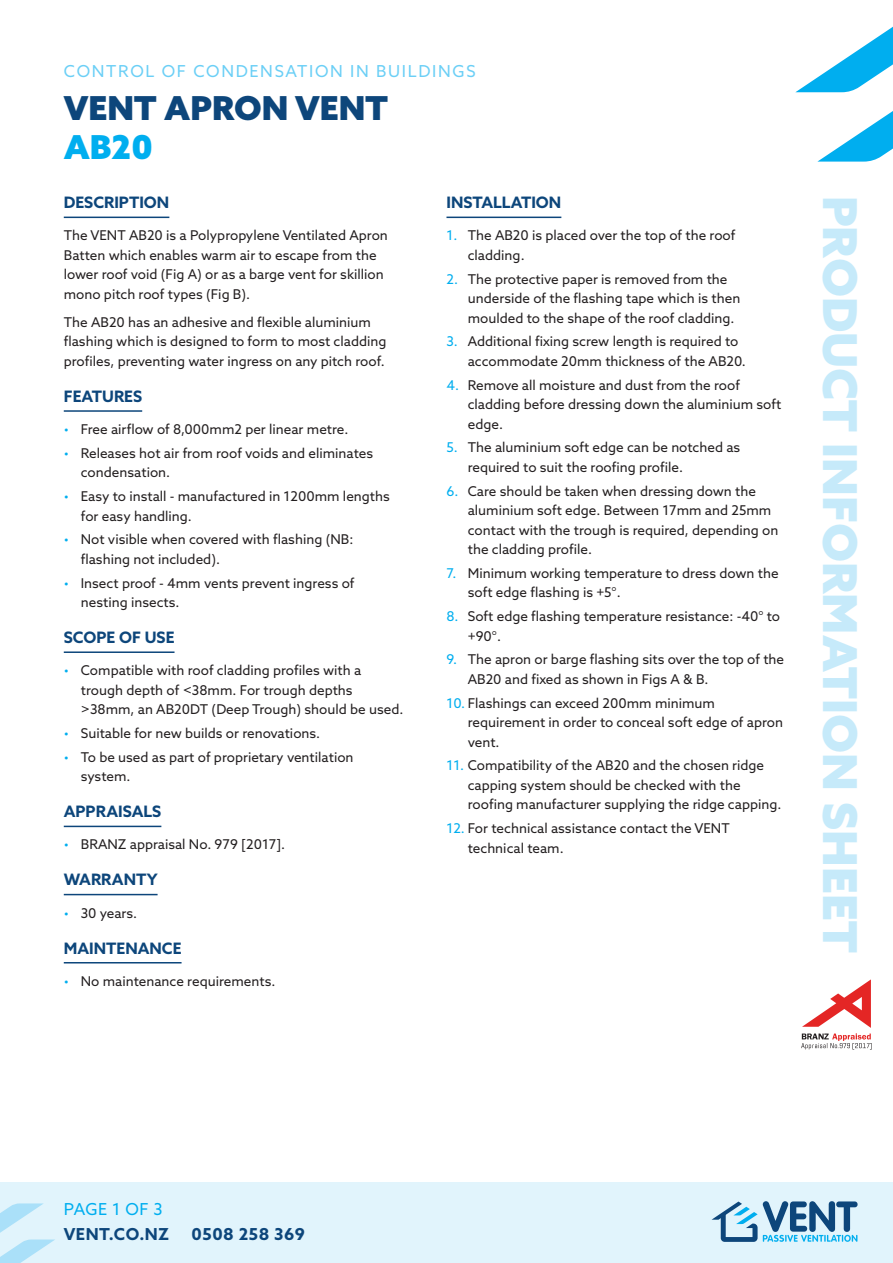
<style>
.page{position:relative;width:893px;height:1263px;background:#fff}
.page>*{position:absolute;margin:0;border:0;box-sizing:border-box;transform-origin:0 0}
.t1{font:900 46.8px "Azo Sans";color:#c6eafa}
.t2{font:900 33px "Azo Sans";color:#0d467b}
.t3{font:900 33px "Azo Sans";color:#00aeef}
.t4{font:16.5px "Azo Sans";letter-spacing:.1em;color:#6bcff6}
.t5{font:700 16.5px "Azo Sans";letter-spacing:.03em;color:#0d467b}
.t6{font:16.5px "Azo Sans";letter-spacing:.015em;color:#00aeef}
.Sub_heading_with_rul{font:700 15.75px "Azo Sans";color:#0d467b}
.Number_bullets{font:13.5px/19.5px "Azo Sans";color:#231f20}
.Bullets{font:13.5px/19.5px "Azo Sans";color:#231f20}
.Body_Copy{font:13.5px/19.5px "Azo Sans";color:#231f20}
.s1{color:#00aeef}
</style>
<div class="page">
<svg style="left:795px;top:26px;width:98px;height:136px"></svg>
<div style="left:0;top:1182px;width:893px;height:81px;background:#e1f4fc"></div>
<svg style="left:0;top:1203px;width:55px;height:60px"></svg>
<svg style="left:711px;top:1201px;width:146px;height:41px"></svg>
<svg style="left:801px;top:979px;width:71px;height:70px"></svg>
<hr style="left:64px;top:217px;width:105px;height:1px;background:#0d467b">
<hr style="left:64px;top:410px;width:78px;height:2px;background:#0d467b">
<hr style="left:64px;top:651px;width:111px;height:2px;background:#0d467b">
<hr style="left:64px;top:826px;width:97px;height:1px;background:#0d467b">
<hr style="left:64px;top:894px;width:94px;height:1px;background:#0d467b">
<hr style="left:64px;top:962px;width:118px;height:1px;background:#0d467b">
<hr style="left:446px;top:217px;width:115px;height:1px;background:#0d467b">
<p class="t4" style="left:64px;top:60px;width:413px">CONTROL OF CONDENSATION IN BUILDINGS</p>
<p class="t2" style="left:64px;top:86px;width:326px">VENT APRON VENT</p>
<p class="t3" style="left:64px;top:125px;width:90px">AB20</p>
<p class="Sub_heading_with_rul" style="left:64px;top:192px;width:107px">DESCRIPTION</p>
<p class="Body_Copy" style="left:64px;top:226px;width:326px">The VENT AB20 is a Polypropylene Ventilated Apron Batten which enables warm air to escape from the lower roof void (Fig A) or as a barge vent for skillion mono pitch roof types (Fig B).</p>
<p class="Body_Copy" style="left:64px;top:312px;width:324px">The AB20 has an adhesive and flexible aluminium flashing which is designed to form to most cladding profiles, preventing water ingress on any pitch roof.</p>
<p class="Sub_heading_with_rul" style="left:64px;top:386px;width:80px">FEATURES</p>
<p class="Bullets" style="left:64px;top:419px;width:286px"><span class="s1">•</span> Free airflow of 8,000mm2 per linear metre.</p>
<p class="Bullets" style="left:81px;top:443px;width:294px;text-indent:-17px"><span class="s1">•</span> Releases hot air from roof voids and eliminates condensation.</p>
<p class="Bullets" style="left:81px;top:486px;width:311px;text-indent:-17px"><span class="s1">•</span> Easy to install - manufactured in 1200mm lengths for easy handling.</p>
<p class="Bullets" style="left:81px;top:529px;width:274px;text-indent:-17px"><span class="s1">•</span> Not visible when covered with flashing (NB: flashing not included).</p>
<p class="Bullets" style="left:81px;top:573px;width:275px;text-indent:-17px"><span class="s1">•</span> Insect proof - 4mm vents prevent ingress of nesting insects.</p>
<p class="Sub_heading_with_rul" style="left:64px;top:627px;width:112px">SCOPE OF USE</p>
<p class="Bullets" style="left:81px;top:660px;width:324px;text-indent:-17px"><span class="s1">•</span> Compatible with roof cladding profiles with a trough depth of &lt;38mm. For trough depths &gt;38mm, an AB20DT (Deep Trough) should be used.</p>
<p class="Bullets" style="left:64px;top:723px;width:258px"><span class="s1">•</span> Suitable for new builds or renovations.</p>
<p class="Bullets" style="left:81px;top:747px;width:274px;text-indent:-17px"><span class="s1">•</span> To be used as part of proprietary ventilation system.</p>
<p class="Sub_heading_with_rul" style="left:64px;top:801px;width:99px">APPRAISALS</p>
<p class="Bullets" style="left:64px;top:835px;width:223px"><span class="s1">•</span> BRANZ appraisal No. 979 [2017].</p>
<p class="Sub_heading_with_rul" style="left:64px;top:869px;width:95px">WARRANTY</p>
<p class="Bullets" style="left:64px;top:903px;width:75px"><span class="s1">•</span> 30 years.</p>
<p class="Sub_heading_with_rul" style="left:64px;top:937px;width:119px">MAINTENANCE</p>
<p class="Bullets" style="left:64px;top:971px;width:213px"><span class="s1">•</span> No maintenance requirements.</p>
<p class="Sub_heading_with_rul" style="left:446px;top:192px;width:116px">INSTALLATION</p>
<p class="Number_bullets" style="left:468px;top:226px;width:269px;text-indent:-21px"><span class="s1">1.</span> The AB20 is placed over the top of the roof cladding.</p>
<p class="Number_bullets" style="left:468px;top:269px;width:274px;text-indent:-21px"><span class="s1">2.</span> The protective paper is removed from the underside of the flashing tape which is then moulded to the shape of the roof cladding.</p>
<p class="Number_bullets" style="left:468px;top:332px;width:280px;text-indent:-21px"><span class="s1">3.</span> Additional fixing screw length is required to accommodate 20mm thickness of the AB20.</p>
<p class="Number_bullets" style="left:468px;top:375px;width:315px;text-indent:-21px"><span class="s1">4.</span> Remove all moisture and dust from the roof cladding before dressing down the aluminium soft edge.</p>
<p class="Number_bullets" style="left:468px;top:438px;width:274px;text-indent:-21px"><span class="s1">5.</span> The aluminium soft edge can be notched as required to suit the roofing profile.</p>
<p class="Number_bullets" style="left:468px;top:481px;width:312px;text-indent:-21px"><span class="s1">6.</span> Care should be taken when dressing down the aluminium soft edge. Between 17mm and 25mm contact with the trough is required, depending on the cladding profile.</p>
<p class="Number_bullets" style="left:468px;top:563px;width:312px;text-indent:-21px"><span class="s1">7.</span> Minimum working temperature to dress down the soft edge flashing is +5°.</p>
<p class="Number_bullets" style="left:468px;top:606px;width:314px;text-indent:-21px"><span class="s1">8.</span> Soft edge flashing temperature resistance: -40° to +90°.</p>
<p class="Number_bullets" style="left:468px;top:650px;width:318px;text-indent:-21px"><span class="s1">9.</span> The apron or barge flashing sits over the top of the<br>AB20 and fixed as shown in Figs A &amp; B.</p>
<p class="Number_bullets" style="left:468px;top:693px;width:317px;text-indent:-21px"><span class="s1">10.</span> Flashings can exceed 200mm minimum requirement in order to conceal soft edge of apron vent.</p>
<p class="Number_bullets" style="left:468px;top:756px;width:315px;text-indent:-21px"><span class="s1">11.</span> Compatibility of the AB20 and the chosen ridge capping system should be checked with the roofing manufacturer supplying the ridge capping.</p>
<p class="Number_bullets" style="left:468px;top:818px;width:263px;text-indent:-21px"><span class="s1">12.</span> For technical assistance contact the VENT technical team.</p>
<h1 class="t1" style="left:871px;top:196px;width:758px;rotate:90deg">PRODUCT INFORMATION SHEET</h1>
<p class="t6" style="left:64px;top:1198px;width:101px">PAGE 1 OF 3</p>
<p class="t5" style="left:64px;top:1223px;width:107px">VENT.CO.NZ</p>
<p class="t5" style="left:192px;top:1223px;width:115px">0508 258 369</p>
</div>
